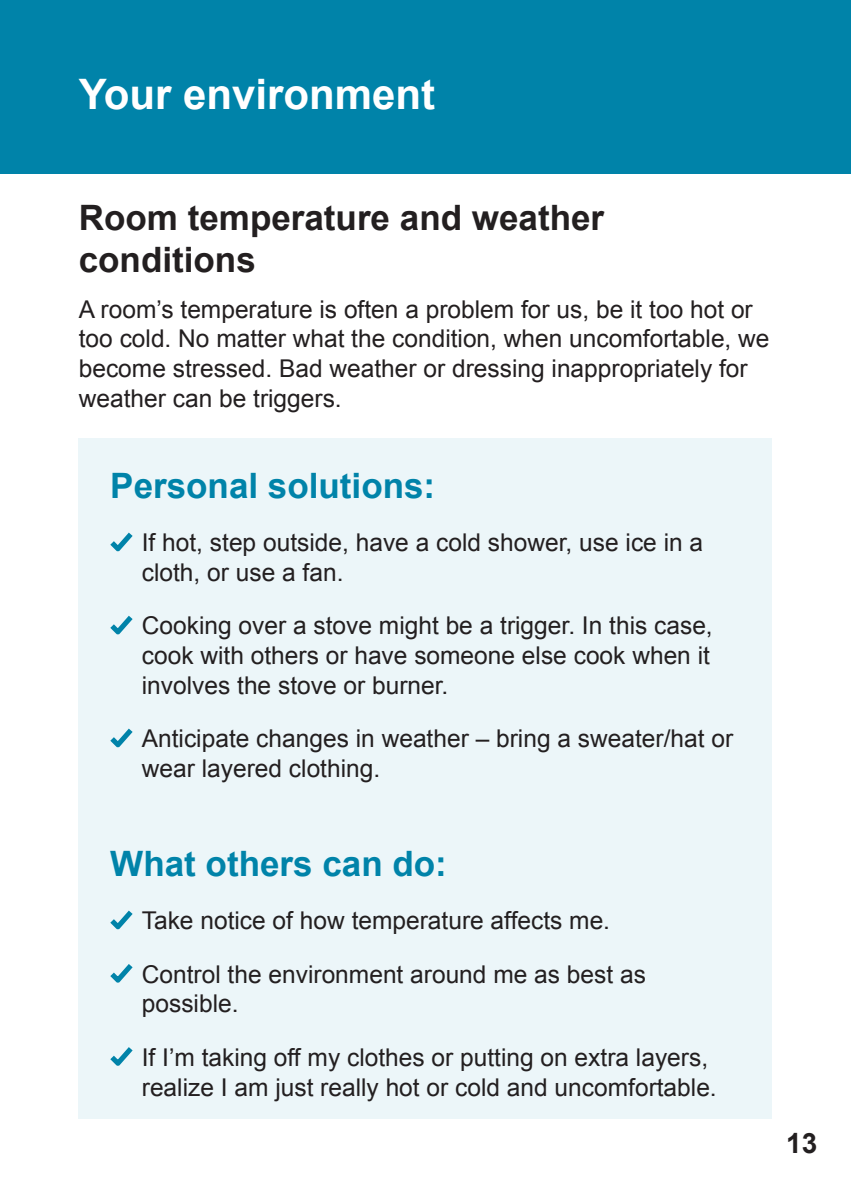
<style>
.page{position:relative;width:851px;height:1197px;background:#fff}
.page>*{position:absolute;margin:0;border:0;box-sizing:border-box;transform-origin:0 0}
.t1{font:700 42px "Arial";color:#fff}
.t2{font:700 35px/42px "Arial";color:#231f20}
.t3{font:700 35px "Arial";color:#0083a9}
.t4{font:700 28px "Arial";color:#231f20}
.t5{font:24.5px/29.8px "Arial";color:#231f20}
</style>
<div class="page">
<div style="left:79px;top:438px;width:693px;height:681px;background:#ecf6f9"></div>
<div style="left:0;top:0;width:850px;height:173px;background:#0083a9"></div>
<svg style="left:110px;top:532px;width:23px;height:20px"></svg>
<svg style="left:110px;top:615px;width:23px;height:20px"></svg>
<svg style="left:110px;top:728px;width:23px;height:20px"></svg>
<svg style="left:110px;top:910px;width:23px;height:20px"></svg>
<svg style="left:110px;top:964px;width:23px;height:19px"></svg>
<svg style="left:110px;top:1047px;width:23px;height:19px"></svg>
<h1 class="t1" style="left:79px;top:79px;width:358px">Your environment</h1>
<h2 class="t2" style="left:79px;top:200px;width:527px">Room temperature and weather conditions</h2>
<p class="t5" style="left:79px;top:294px;width:692px">A room’s temperature is often a problem for us, be it too hot or too cold. No matter what the condition, when uncomfortable, we become stressed. Bad weather or dressing inappropriately for weather can be triggers.</p>
<h2 class="t3" style="left:110px;top:472px;width:326px">Personal solutions:</h2>
<p class="t5" style="left:142px;top:528px;width:563px">If hot, step outside, have a cold shower, use ice in a cloth, or use a fan.</p>
<p class="t5" style="left:142px;top:611px;width:572px;text-align:justify">Cooking over a stove might be a trigger. In this case, cook with others or have someone else cook when it involves the stove or burner.</p>
<p class="t5" style="left:142px;top:724px;width:593px">Anticipate changes in weather – bring a sweater/hat or wear layered clothing.</p>
<h2 class="t3" style="left:110px;top:850px;width:338px">What others can do:</h2>
<p class="t5" style="left:142px;top:894px;width:505px;line-height:53.4px">Take notice of how temperature affects me.<br>Control the environment around me as best as</p>
<p class="t5" style="left:142px;top:977px;width:567px;line-height:53.4px">possible.<br>If I’m taking off my clothes or putting on extra layers,</p>
<p class="t5" style="left:142px;top:1072px;width:576px">realize I am just really hot or cold and uncomfortable.</p>
<p class="t4" style="left:786px;top:1133px;width:33px">13</p>
</div>
